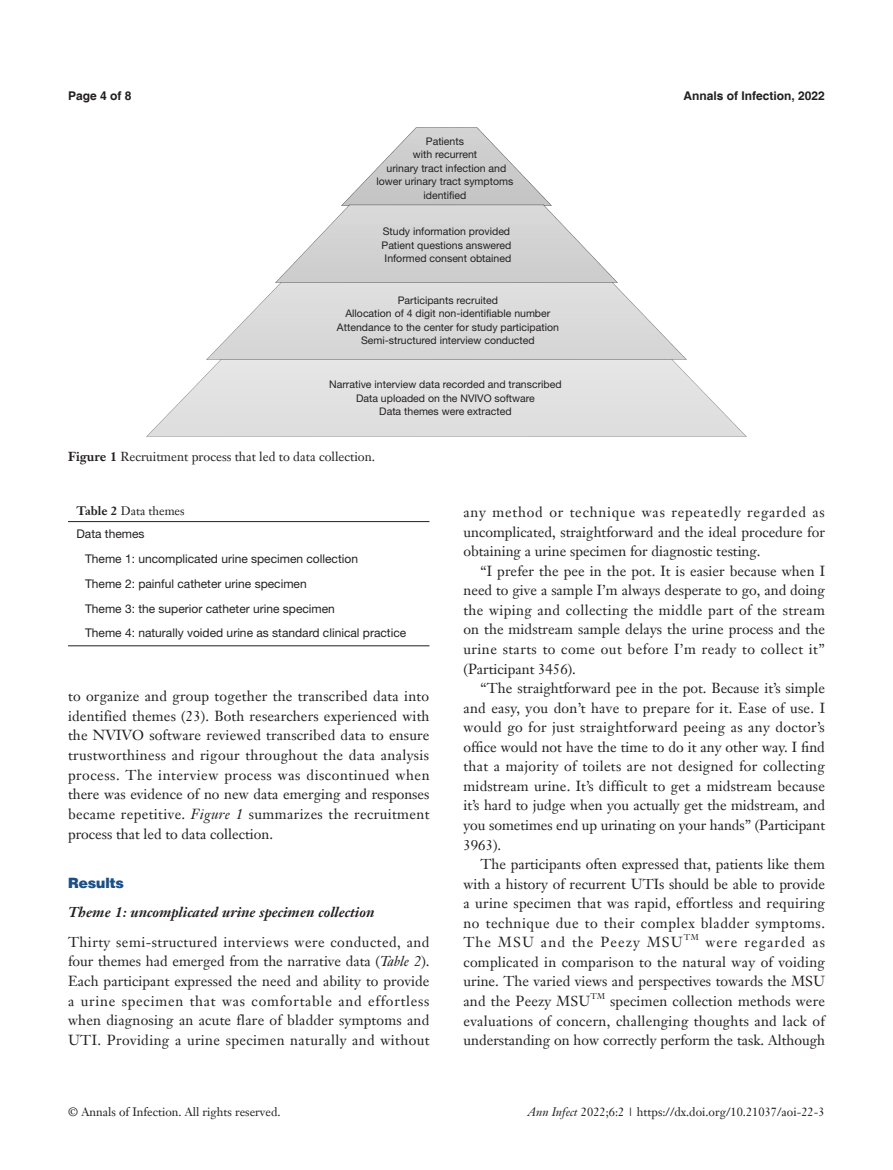
<style>
.page{position:relative;width:893px;height:1170px;background:#fff}
.page>*{position:absolute;margin:0;border:0;box-sizing:border-box;transform-origin:0 0}
.t1{font:14.25px/19.5px "Janson Text LT";color:#231f20;text-align:justify}
.t2{font:italic 700 14.25px "Janson Text LT";color:#231f20}
.t3{font:900 14.25px "Helvetica";color:#1c5085}
.t4{font:12.75px "Janson Text LT";color:#231f20}
.t5{font:12px/24.8px "Helvetica Neue LT Pro";color:#231f20}
.t6{font:12px "Janson Text LT";color:#231f20}
.t7{font:700 12px "Helvetica";color:#231f20}
.t8{font:10.5px/13.5px "Helvetica Neue LT Pro";color:#231f20;text-align:center}
.t9{font:8.25px "Janson Text LT";color:#231f20}
.s1{font-weight:700}
.s2{font-style:italic}
</style>
<div class="page">
<img style="left:342px;top:128px;width:209px;height:77px">
<img style="left:276px;top:205px;width:341px;height:77px">
<img style="left:207px;top:282px;width:479px;height:77px">
<img style="left:147px;top:359px;width:599px;height:78px">
<hr style="left:68px;top:521px;width:361px;height:1px;background:#231f20">
<hr style="left:68px;top:645px;width:361px;height:1px;background:#231f20">
<p class="t7" style="left:68px;top:88px;width:65px">Page 4 of 8</p>
<p class="t7" style="left:684px;top:88px;width:143px">Annals of Infection, 2022</p>
<p class="t8" style="left:377px;top:134px;width:138px">Patients<br>with recurrent<br>urinary tract infection and lower urinary tract symptoms identified</p>
<p class="t8" style="left:382px;top:224px;width:131px;text-align:justify">Study information provided Patient questions answered Informed consent obtained</p>
<p class="t8" style="left:337px;top:293px;width:223px">Participants recruited<br>Allocation of 4 digit non-identifiable number Attendance to the center for study participation Semi-structured interview conducted</p>
<p class="t8" style="left:329px;top:377px;width:234px">Narrative interview data recorded and transcribed<br>Data uploaded on the NVIVO software<br>Data themes were extracted</p>
<p class="t4" style="left:68px;top:448px;width:309px"><span class="s1">Figure 1</span> Recruitment process that led to data collection.</p>
<p class="t6" style="left:77px;top:503px;width:110px"><span class="s1">Table 2</span> Data themes</p>
<p class="t5" style="left:85px;top:521px;width:323px;text-indent:-9px">Data themes<br>Theme 1: uncomplicated urine specimen collection<br>Theme 2: painful catheter urine specimen<br>Theme 3: the superior catheter urine specimen<br>Theme 4: naturally voided urine as standard clinical practice</p>
<p class="t1" style="left:68px;top:686px;width:363px">to organize and group together the transcribed data into identified themes (23). Both researchers experienced with the NVIVO software reviewed transcribed data to ensure trustworthiness and rigour throughout the data analysis process. The interview process was discontinued when there was evidence of no new data emerging and responses became repetitive. <span class="s2">Figure 1</span> summarizes the recruitment process that led to data collection.</p>
<p class="t3" style="left:68px;top:873px;width:58px">Results</p>
<p class="t2" style="left:68px;top:903px;width:308px">Theme 1: uncomplicated urine specimen collection</p>
<p class="t1" style="left:68px;top:931px;width:363px">Thirty semi-structured interviews were conducted, and four themes had emerged from the narrative data (<span class="s2">Table 2</span>).<br>Each participant expressed the need and ability to provide a urine specimen that was comfortable and effortless when diagnosing an acute flare of bladder symptoms and UTI. Providing a urine specimen naturally and without</p>
<p class="t1" style="left:463px;top:502px;width:363px">any method or technique was repeatedly regarded as uncomplicated, straightforward and the ideal procedure for obtaining a urine specimen for diagnostic testing.</p>
<p class="t1" style="left:463px;top:561px;width:363px;text-indent:17px">“I prefer the pee in the pot. It is easier because when I need to give a sample I’m always desperate to go, and doing the wiping and collecting the middle part of the stream on the midstream sample delays the urine process and the urine starts to come out before I’m ready to collect it” (Participant 3456).</p>
<p class="t1" style="left:463px;top:678px;width:363px;text-indent:17px">“The straightforward pee in the pot. Because it’s simple and easy, you don’t have to prepare for it. Ease of use. I would go for just straightforward peeing as any doctor’s office would not have the time to do it any other way. I find that a majority of toilets are not designed for collecting midstream urine. It’s difficult to get a midstream because it’s hard to judge when you actually get the midstream, and you sometimes end up urinating on your hands” (Participant 3963).</p>
<p class="t1" style="left:463px;top:854px;width:363px;text-indent:17px">The participants often expressed that, patients like them with a history of recurrent UTIs should be able to provide a urine specimen that was rapid, effortless and requiring no technique due to their complex bladder symptoms.<br>The MSU and the Peezy MSU</p>
<p class="t9" style="left:684px;top:932px;width:17px">TM</p>
<p class="t1" style="left:463px;top:932px;width:363px;text-indent:242px">were regarded as complicated in comparison to the natural way of voiding urine. The varied views and perspectives towards the MSU and the Peezy MSU</p>
<p class="t9" style="left:591px;top:990px;width:16px">TM</p>
<p class="t1" style="left:463px;top:991px;width:363px;text-indent:147px">specimen collection methods were evaluations of concern, challenging thoughts and lack of understanding on how correctly perform the task. Although</p>
<p class="t6" style="left:68px;top:1104px;width:214px">© Annals of Infection. All rights reserved.</p>
<p class="t6" style="left:528px;top:1104px;width:298px"><span class="s2">Ann Infect</span> 2022;6:2 | https://dx.doi.org/10.21037/aoi-22-3</p>
</div>
